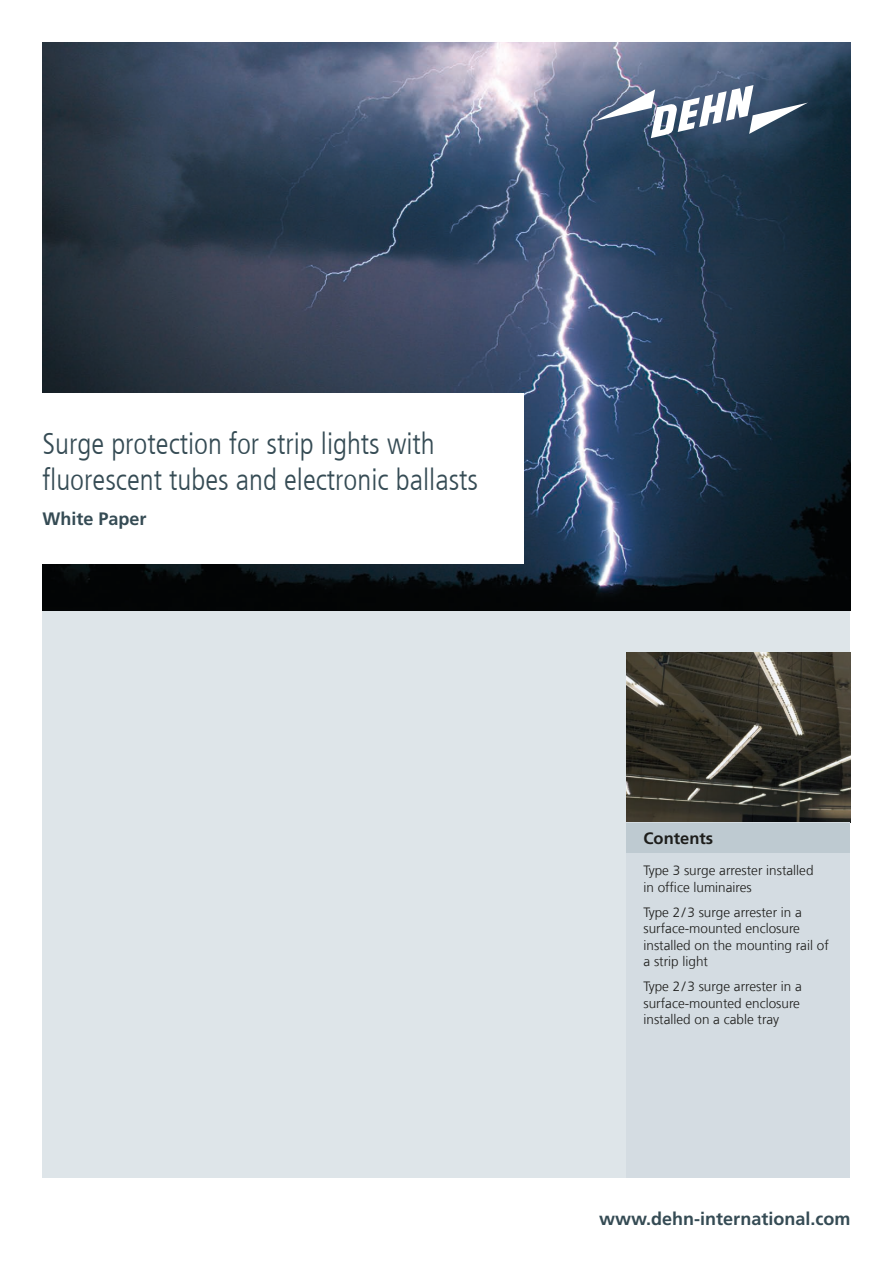
<style>
.page{position:relative;width:893px;height:1263px;background:#fff}
.page>*{position:absolute;margin:0;border:0;box-sizing:border-box;transform-origin:0 0}
.t1{font:300 condensed 30px/36px "Frutiger LT Com";color:#354b54}
.t2{font:700 18px "Frutiger LT Com";color:#354b54}
.t3{font:700 16.5px "Frutiger LT Com";color:#1d1d1b}
.t4{font:300 13.5px/16.5px "Frutiger LT Com";color:#1d1d1b}
</style>
<div class="page">
<div style="left:43px;top:43px;width:807px;height:1135px;background:#dee5e9"></div>
<img style="left:43px;top:43px;width:807px;height:567px">
<img style="left:626px;top:653px;width:224px;height:169px">
<svg style="left:595px;top:85px;width:213px;height:53px;background:#6f8095"></svg>
<div style="left:0;top:393px;width:523px;height:170px;background:#fff"></div>
<div style="left:626px;top:823px;width:224px;height:355px;background:#d4dce2"></div>
<div style="left:626px;top:823px;width:224px;height:29px;background:#becad1"></div>
<h1 class="t1" style="left:43px;top:426px;width:437px">Surge protection for strip lights with fluorescent tubes and electronic ballasts</h1>
<h2 class="t2" style="left:43px;top:508px;width:106px">White Paper</h2>
<p class="t3" style="left:643px;top:828px;width:71px">Contents</p>
<p class="t4" style="left:643px;top:862px;width:172px">Type 3 surge arrester installed in office luminaires</p>
<p class="t4" style="left:643px;top:904px;width:187px">Type 2/3 surge arrester in a surface-mounted enclosure installed on the mounting rail of a strip light</p>
<p class="t4" style="left:643px;top:978px;width:160px">Type 2/3 surge arrester in a surface-mounted enclosure installed on a cable tray</p>
<h2 class="t2" style="left:599px;top:1209px;width:253px">www.dehn-international.com</h2>
</div>
